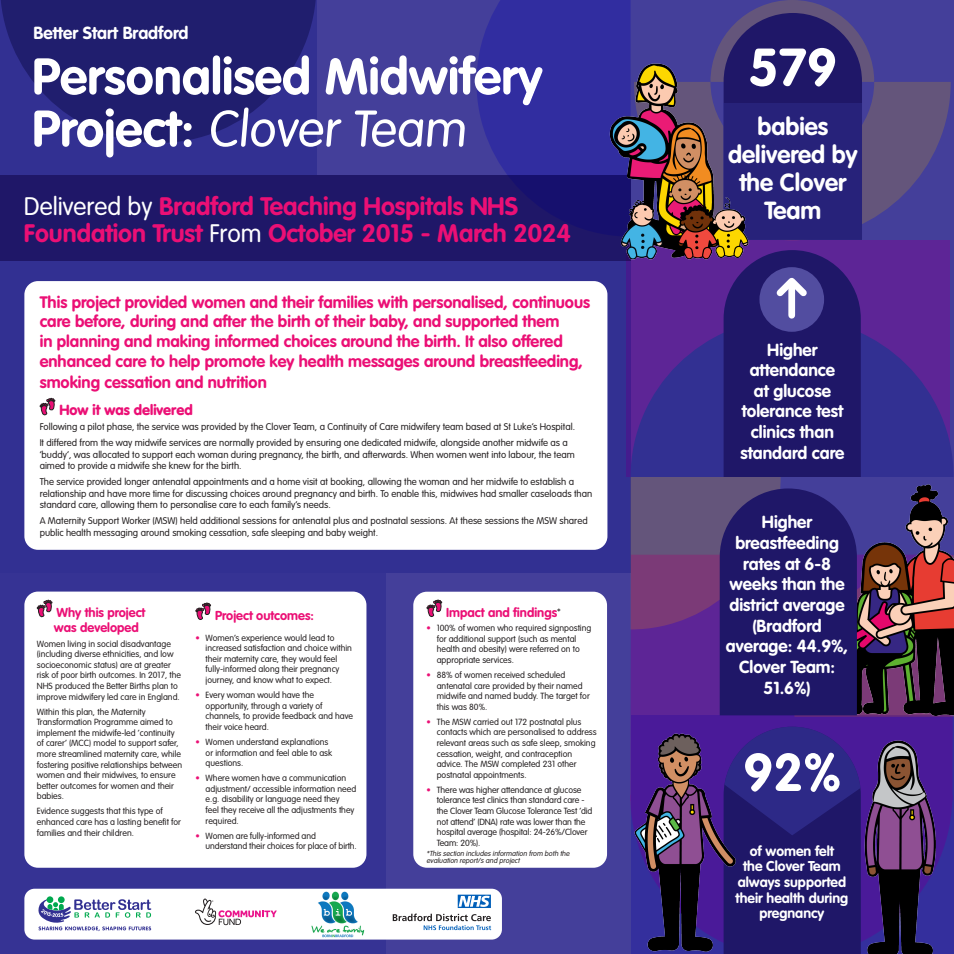
<style>
.page{position:relative;width:954px;height:954px;background:#443f9a}
.page>*{position:absolute;margin:0;border:0;box-sizing:border-box;transform-origin:0 0}
.t1{font:700 52.4px "VAG Rounded Std";color:#fff}
.t2{font:700 50.52px/52.2px "VAG Rounded Std";color:#fff}
.t3{font:700 24.96px/27px "VAG Rounded Std";color:#eb0f75}
.t4{font:700 24.4px/28px "VAG Rounded Std";color:#fff;text-align:center}
.t5{font:700 17.32px "VAG Rounded Std";color:#fff}
.t6{font:700 17.2px/20.6px "VAG Rounded Std";color:#fff;text-align:center}
.t7{font:700 16.4px/19.7px "VAG Rounded Std";color:#eb0f75}
.t8{font:900 14.4px "VAG Rounded Std";color:#eb0f75}
.t9{font:700 14px/15.6px "VAG Rounded Std";color:#fff;text-align:center}
.t10{font:700 12.8px/15.4px "VAG Rounded Std";color:#eb0f75}
.t11{font:300 9.6px/11.5px "VAG Rounded Std";color:#231f20}
.t12{font:300 8.8px/10.6px "VAG Rounded Std";color:#231f20}
.t13{font:italic 300 7.2px/6.8px "VAG Rounded Std";color:#231f20}
.s1{font-weight:300}
.s2{font-weight:300;color:#fff}
.s3{color:#eb0f75}
</style>
<div class="page">
<div style="left:0;top:0;width:316px;height:235px;background:#323092"></div>
<svg style="left:1px;top:0;width:315px;height:143px;fill:#201e6e"></svg>
<svg style="left:714px;top:0;width:236px;height:224px"></svg>
<div style="left:0;top:176px;width:630px;height:85px;background:#1f1768"></div>
<div style="left:0;top:261px;width:630px;height:311px;background:#323092"></div>
<svg style="left:476px;top:0;width:154px;height:176px;background:#322e9f"></svg>
<div style="left:0;top:572px;width:386px;height:382px;background:#323092"></div>
<svg style="left:626px;top:240px;width:323px;height:236px;background:#552293"></svg>
<div style="left:630px;top:715px;width:324px;height:239px;background:linear-gradient(to bottom,#4e1698,#2f349e)"></div>
<svg style="left:748px;top:726px;width:112px;height:228px;background:#251d74"></svg>
<div style="left:24px;top:281px;width:583px;height:269px;background:#fff;border-radius:14px"></div>
<svg style="left:39px;top:397px;width:17px;height:19px"></svg>
<div style="left:24px;top:591px;width:342px;height:276px;background:#fff;border-radius:14px"></div>
<svg style="left:36px;top:599px;width:17px;height:19px"></svg>
<svg style="left:723px;top:13px;width:139px;height:227px;background:#29206d"></svg>
<div style="left:723px;top:104px;width:138px;height:136px;background:#27227a"></div>
<div style="left:413px;top:591px;width:194px;height:276px;background:#fff;border-radius:14px"></div>
<svg style="left:426px;top:599px;width:17px;height:18px"></svg>
<div style="left:24px;top:888px;width:478px;height:51px;background:#fff;border-radius:10px"></div>
<svg style="left:195px;top:898px;width:82px;height:27px"></svg>
<svg style="left:38px;top:896px;width:113px;height:35px"></svg>
<svg style="left:393px;top:894px;width:98px;height:36px"></svg>
<img style="left:598px;top:57px;width:150px;height:204px">
<svg style="left:630px;top:250px;width:324px;height:466px;background:#422a77"></svg>
<img style="left:630px;top:716px;width:118px;height:238px">
<img style="left:858px;top:730px;width:81px;height:224px">
<img style="left:311px;top:891px;width:54px;height:47px">
<svg style="left:195px;top:602px;width:16px;height:18px"></svg>
<p class="t5" style="left:34px;top:22px;width:156px">Better Start Bradford</p>
<p class="t2" style="left:32px;top:52px;width:512px">Personalised Midwifery<br>Project: <span class="s1">Clover Team</span></p>
<p class="t3" style="left:24px;top:193px;width:548px"><span class="s2">Delivered by</span> Bradford Teaching Hospitals NHS<br>Foundation Trust <span class="s2">From</span> October 2015 - March 2024</p>
<p class="t7" style="left:40px;top:293px;width:552px">This project provided women and their families with personalised, continuous care before, during and after the birth of their baby, and supported them<br>in planning and making informed choices around the birth. It also offered enhanced care to help promote key health messages around breastfeeding,</p>
<p class="t7" style="left:40px;top:373px;width:229px">smoking cessation and nutrition</p>
<p class="t8" style="left:59px;top:401px;width:135px">How it was delivered</p>
<p class="t11" style="left:40px;top:421px;width:537px">Following a pilot phase, the service was provided by the Clover Team, a Continuity of Care midwifery team based at St Luke’s Hospital.</p>
<p class="t11" style="left:40px;top:437px;width:536px">It differed from the way midwife services are normally provided by ensuring one dedicated midwife, alongside another midwife as a ‘buddy’, was allocated to support each woman during pregnancy, the birth, and afterwards. When women went into labour, the team aimed to provide a midwife she knew for the birth.</p>
<p class="t11" style="left:40px;top:476px;width:554px">The service provided longer antenatal appointments and a home visit at booking, allowing the woman and her midwife to establish a relationship and have more time for discussing choices around pregnancy and birth. To enable this, midwives had smaller caseloads than standard care, allowing them to personalise care to each family’s needs.</p>
<p class="t11" style="left:40px;top:515px;width:549px">A Maternity Support Worker (MSW) held additional sessions for antenatal plus and postnatal sessions. At these sessions the MSW shared public health messaging around smoking cessation, safe sleeping and baby weight.</p>
<p class="t10" style="left:54px;top:605px;width:93px">Why this project was developed</p>
<p class="t12" style="left:37px;top:638px;width:146px">Women living in social disadvantage (including diverse ethnicities, and low socioeconomic status) are at greater risk of poor birth outcomes. In 2017, the NHS produced the Better Births plan to improve midwifery led care in England.</p>
<p class="t12" style="left:37px;top:706px;width:147px">Within this plan, the Maternity Transformation Programme aimed to implement the midwife-led ‘continuity of carer’ (MCC) model to support safer, more streamlined maternity care, while fostering positive relationships between women and their midwives, to ensure better outcomes for women and their babies.</p>
<p class="t12" style="left:37px;top:806px;width:146px;line-height:10.8px">Evidence suggests that this type of enhanced care has a lasting benefit for families and their children.</p>
<p class="t10" style="left:215px;top:608px;width:100px">Project outcomes:</p>
<p class="t12" style="left:206px;top:632px;width:148px;text-indent:-10px"><span class="s3">•</span> Women’s experience would lead to increased satisfaction and choice within their maternity care, they would feel fully-informed along their pregnancy journey, and know what to expect.</p>
<p class="t12" style="left:206px;top:690px;width:149px;text-indent:-10px"><span class="s3">•</span> Every woman would have the opportunity, through a variety of channels, to provide feedback and have their voice heard.</p>
<p class="t12" style="left:206px;top:737px;width:128px;text-indent:-10px"><span class="s3">•</span> Women understand explanations or information and feel able to ask questions.</p>
<p class="t12" style="left:206px;top:773px;width:152px;text-indent:-10px"><span class="s3">•</span> Where women have a communication adjustment/ accessible information need e.g. disability or language need they<br>feel they receive all the adjustments they required.</p>
<p class="t12" style="left:206px;top:830px;width:153px;text-indent:-10px"><span class="s3">•</span> Women are fully-informed and understand their choices for place of birth.</p>
<p class="t10" style="left:446px;top:605px;width:116px">Impact and findings<sup>*</sup></p>
<p class="t12" style="left:437px;top:623px;width:156px;text-indent:-10px"><span class="s3">•</span> 100% of women who required signposting for additional support (such as mental health and obesity) were referred on to appropriate services.</p>
<p class="t12" style="left:437px;top:670px;width:154px;text-indent:-10px"><span class="s3">•</span> 88% of women received scheduled antenatal care provided by their named midwife and named buddy. The target for this was 80%.</p>
<p class="t12" style="left:437px;top:717px;width:161px;text-indent:-10px"><span class="s3">•</span> The MSW carried out 172 postnatal plus contacts which are personalised to address relevant areas such as safe sleep, smoking cessation, weight, and contraception advice. The MSW completed 231 other postnatal appointments.</p>
<p class="t12" style="left:437px;top:784px;width:157px;text-indent:-10px"><span class="s3">•</span> There was higher attendance at glucose tolerance test clinics than standard care - the Clover Team Glucose Tolerance Test ‘did not attend’ (DNA) rate was lower than the hospital average (hospital: 24-26%/Clover Team: 20%).</p>
<p class="t13" style="left:426px;top:850px;width:146px">*This section includes information from both the evaluation report/s and project</p>
<p class="t1" style="left:748px;top:37px;width:90px">579</p>
<p class="t4" style="left:728px;top:114px;width:131px">babies delivered by the Clover<br>Team</p>
<p class="t6" style="left:740px;top:340px;width:105px">Higher attendance at glucose tolerance test clinics than standard care</p>
<p class="t6" style="left:726px;top:512px;width:124px">Higher breastfeeding rates at 6-8 weeks than the district average (Bradford average: 44.9%,<br>Clover Team:<br>51.6%)</p>
<p class="t1" style="left:743px;top:741px;width:100px">92%</p>
<p class="t9" style="left:735px;top:843px;width:114px">of women felt<br>the Clover Team always supported their health during pregnancy</p>
</div>
